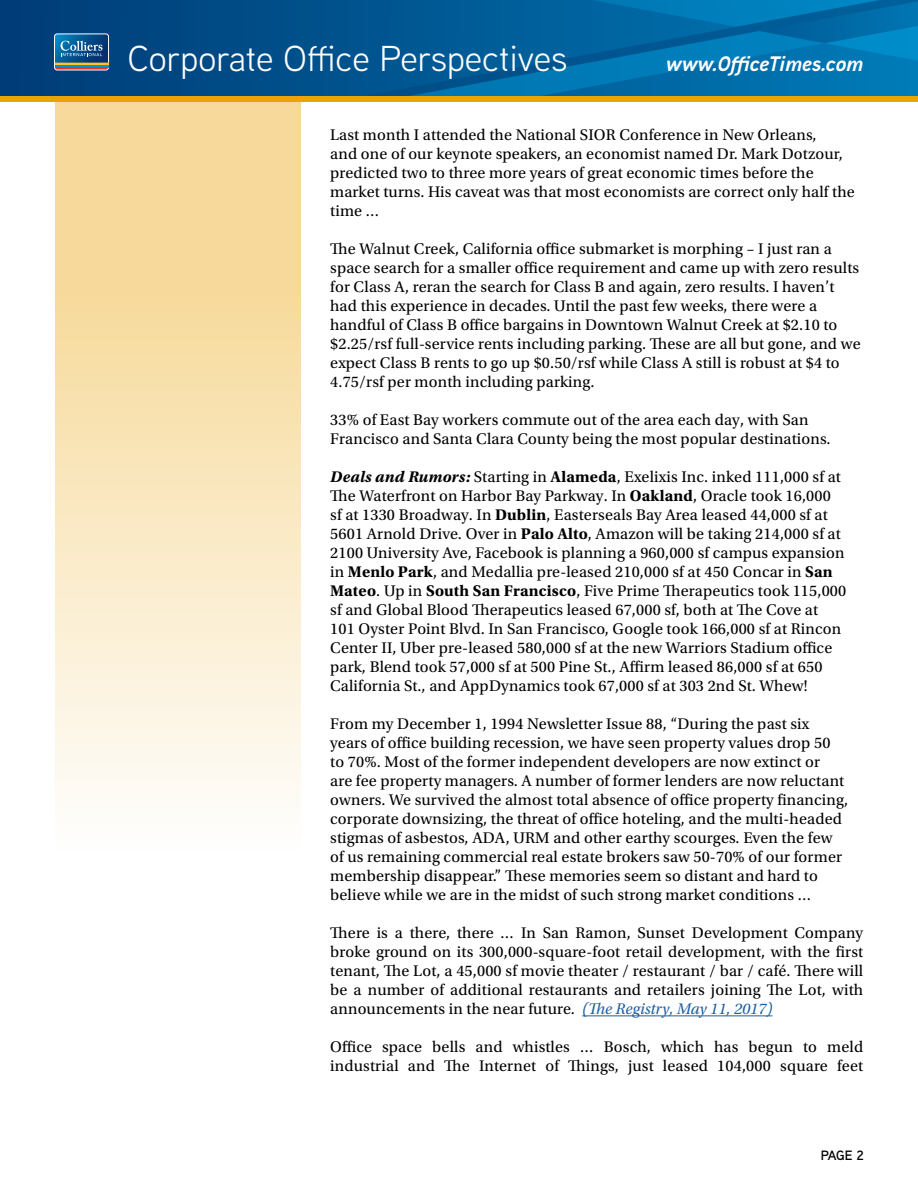
<style>
.page{position:relative;width:918px;height:1188px;background:#fff}
.page>*{position:absolute;margin:0;border:0;box-sizing:border-box;transform-origin:0 0}
.t1{font:36px "Aaux Next";color:#fff}
.t2{font:italic 700 21px "Aaux Next";color:#fff}
.t3{font:16.2px/19px "Utopia Std";letter-spacing:.01em;color:#000}
.t4{font:600 13.5px "Aaux Next";color:#000}
.s1{font-weight:700;font-style:italic}
.s2{font-weight:700}
.s3{font-style:italic;color:#215e9e}
</style>
<div class="page">
<div style="left:0;top:0;width:918px;height:96px;background:#00447f"></div>
<svg style="left:208px;top:0;width:710px;height:96px"></svg>
<svg style="left:207px;top:27px;width:552px;height:69px"></svg>
<svg style="left:54px;top:33px;width:55px;height:37px"></svg>
<div style="left:0;top:96px;width:918px;height:6px;background:#eca304"></div>
<hr style="left:582px;top:1015px;width:190px;height:1px;background:#215e9e">
<svg style="left:55px;top:102px;width:246px;height:695px;background:#f9e5bb"></svg>
<h1 class="t1" style="left:128px;top:34px;width:441px">Corporate Office Perspectives</h1>
<p class="t2" style="left:666px;top:48px;width:199px">www.OfficeTimes.com</p>
<p class="t3" style="left:330px;top:126px;width:526px">Last month I attended the National SIOR Conference in New Orleans,<br>and one of our keynote speakers, an economist named Dr. Mark Dotzour, predicted two to three more years of great economic times before the market turns. His caveat was that most economists are correct only half the time …</p>
<p class="t3" style="left:330px;top:239px;width:532px">The Walnut Creek, California office submarket is morphing – I just ran a space search for a smaller office requirement and came up with zero results for Class A, reran the search for Class B and again, zero results. I haven’t had this experience in decades. Until the past few weeks, there were a handful of Class B office bargains in Downtown Walnut Creek at $2.10 to $2.25/rsf full-service rents including parking. These are all but gone, and we expect Class B rents to go up $0.50/rsf while Class A still is robust at $4 to 4.75/rsf per month including parking.</p>
<p class="t3" style="left:330px;top:410px;width:502px">33% of East Bay workers commute out of the area each day, with San<br>Francisco and Santa Clara County being the most popular destinations.</p>
<p class="t3" style="left:330px;top:467px;width:518px"><span class="s1">Deals and Rumors:</span> Starting in <span class="s2">Alameda</span>, Exelixis Inc. inked 111,000 sf at The Waterfront on Harbor Bay Parkway. In <span class="s2">Oakland</span>, Oracle took 16,000 sf at 1330 Broadway. In <span class="s2">Dublin</span>, Easterseals Bay Area leased 44,000 sf at 5601 Arnold Drive. Over in <span class="s2">Palo Alto</span>, Amazon will be taking 214,000 sf at 2100 University Ave, Facebook is planning a 960,000 sf campus expansion in <span class="s2">Menlo Park</span>, and Medallia pre-leased 210,000 sf at 450 Concar in <span class="s2">San Mateo</span>. Up in <span class="s2">South San Francisco</span>, Five Prime Therapeutics took 115,000 sf and Global Blood Therapeutics leased 67,000 sf, both at The Cove at 101 Oyster Point Blvd. In San Francisco, Google took 166,000 sf at Rincon Center II, Uber pre-leased 580,000 sf at the new Warriors Stadium office park, Blend took 57,000 sf at 500 Pine St., Affirm leased 86,000 sf at 650<br>California St., and AppDynamics took 67,000 sf at 303 2nd St. Whew!</p>
<p class="t3" style="left:330px;top:714px;width:519px">From my December 1, 1994 Newsletter Issue 88, “During the past six years of office building recession, we have seen property values drop 50 to 70%. Most of the former independent developers are now extinct or<br>are fee property managers. A number of former lenders are now reluctant owners. We survived the almost total absence of office property financing, corporate downsizing, the threat of office hoteling, and the multi-headed stigmas of asbestos, ADA, URM and other earthy scourges. Even the few of us remaining commercial real estate brokers saw 50-70% of our former membership disappear.” These memories seem so distant and hard to believe while we are in the midst of such strong market conditions …</p>
<p class="t3" style="left:330px;top:924px;width:535px;text-align:justify">There is a there, there … In San Ramon, Sunset Development Company broke ground on its 300,000-square-foot retail development, with the first tenant, The Lot, a 45,000 sf movie theater / restaurant / bar / café. There will be a number of additional restaurants and retailers joining The Lot, with announcements in the near future. <span class="s3">(The Registry, May 11, 2017)</span></p>
<p class="t3" style="left:330px;top:1037px;width:534px">Office space bells and whistles … Bosch, which has begun to meld industrial and The Internet of Things, just leased 104,000 square feet</p>
<p class="t4" style="left:821px;top:1146px;width:45px">PAGE 2</p>
</div>
